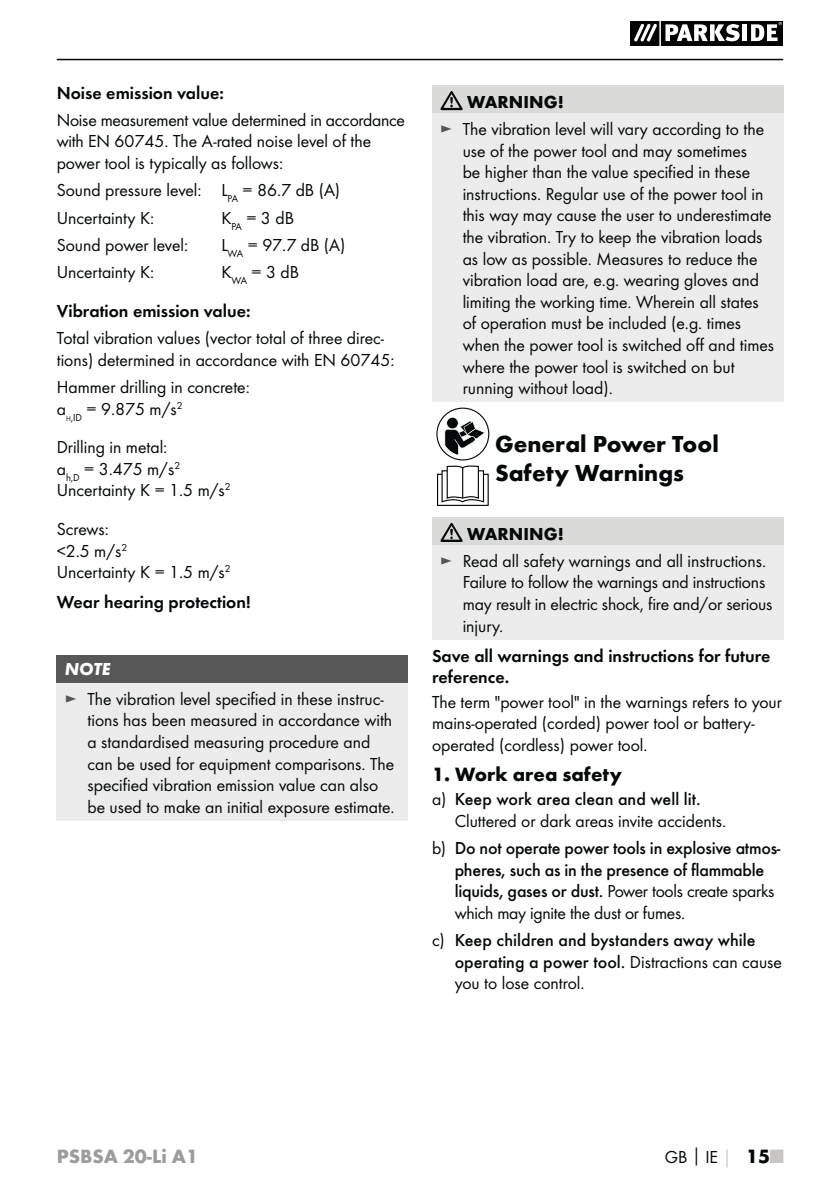
<style>
.page{position:relative;width:840px;height:1191px;background:#fff}
.page>*{position:absolute;margin:0;border:0;box-sizing:border-box;transform-origin:0 0}
.t1{font:700 24px/28.8px "Futura";color:#040809}
.t2{font:700 20px "Futura";color:#040809}
.t3{font:700 20px "Futura";color:#9c9c9c}
.t4{font:18px/21.6px "Futura Boo";color:#040809}
.t5{font:500 18px/21.6px "Futura";letter-spacing:-.01em;color:#040809;text-align:center}
.t6{font:18px/21.6px "Futura Dem";color:#040809}
.t7{font:700 18px "Futura";color:#040809}
.t8{font:italic 700 18px "Futura";color:#fff}
.s1{color:#575757}
.s2{font-family:"Futura Boo";font-weight:400}
.s3{font-family:"Futura";font-weight:500}
.s4{font-family:"Futura";font-weight:700}
.s5{font-family:"Futura";font-weight:700;color:#c7c6c5}
.s6{font-family:"Futura";font-weight:700;font-size:20px}
.s7{font-family:"Futura";font-weight:700;font-size:20px;color:#c7c6c5}
</style>
<div class="page">
<hr style="left:57px;top:59px;width:725px;height:1px;background:#040809">
<svg style="left:630px;top:21px;width:152px;height:24px"></svg>
<div style="left:57px;top:655px;width:351px;height:28px;background:#575757"></div>
<div style="left:57px;top:683px;width:351px;height:138px;background:#edecec"></div>
<div style="left:432px;top:85px;width:350px;height:28px;background:#dadad9"></div>
<div style="left:432px;top:113px;width:350px;height:289px;background:#edecec"></div>
<svg style="left:440px;top:91px;width:22px;height:19px"></svg>
<svg style="left:484px;top:476px;width:1px;height:26px"></svg>
<div style="left:437px;top:474px;width:51px;height:32px;border:1px solid #010202"></div>
<svg style="left:440px;top:465px;width:44px;height:38px"></svg>
<hr style="left:462px;top:468px;width:1px;height:30px;background:#010202">
<svg style="left:436px;top:408px;width:52px;height:52px"></svg>
<div style="left:436px;top:407px;width:53px;height:53px;border:1px solid #040809;border-radius:50%"></div>
<svg style="left:444px;top:417px;width:41px;height:38px"></svg>
<div style="left:432px;top:517px;width:350px;height:28px;background:#dadad9"></div>
<div style="left:432px;top:545px;width:350px;height:94px;background:#edecec"></div>
<svg style="left:440px;top:523px;width:22px;height:19px"></svg>
<p class="t6" style="left:57px;top:83px;width:168px">Noise emission value:</p>
<p class="t4" style="left:57px;top:110px;width:349px">Noise measurement value determined in accordance with EN 60745. The A-rated noise level of the power tool is typically as follows:</p>
<p class="t4" style="left:57px;top:178px;width:285px;line-height:27.2px">Sound pressure level: L<sub>PA</sub> = 86.7 dB (A)<br>Uncertainty K:</p>
<p class="t4" style="left:221px;top:208px;width:74px">K<sub>PA</sub> = 3 dB</p>
<p class="t4" style="left:57px;top:235px;width:133px">Sound power level:</p>
<p class="t4" style="left:221px;top:235px;width:125px">L<sub>WA</sub> = 97.7 dB (A)</p>
<p class="t4" style="left:57px;top:262px;width:99px">Uncertainty K:</p>
<p class="t4" style="left:221px;top:262px;width:79px">K<sub>WA</sub> = 3 dB</p>
<p class="t6" style="left:57px;top:301px;width:195px">Vibration emission value:</p>
<p class="t4" style="left:57px;top:328px;width:339px">Total vibration values (vector total of three direc&shy;tions) determined in accordance with EN 60745:</p>
<p class="t4" style="left:57px;top:377px;width:194px">Hammer drilling in concrete: a<sub>H</sub><sub>,ID</sub> = 9.875 m/s<sup>2</sup></p>
<p class="t4" style="left:57px;top:437px;width:175px">Drilling in metal:<br>a<sub>h,D</sub> = 3.475 m/s<sup>2<br></sup>Uncertainty K = 1.5 m/s<sup>2</sup></p>
<p class="t4" style="left:57px;top:519px;width:175px">Screws:<br>&lt;2.5 m/s<sup>2<br></sup>Uncertainty K = 1.5 m/s<sup>2</sup></p>
<p class="t6" style="left:57px;top:592px;width:195px">Wear hearing protection!</p>
<p class="t8" style="left:65px;top:663px;width:47px">NOTE</p>
<p class="t4" style="left:87px;top:689px;width:308px;text-indent:-23px"><span class="s1">►</span> The vibration level specified in these instruc&shy;tions has been measured in accordance with a standardised measuring procedure and can be used for equipment comparisons. The specified vibration emission value can also be used to make an initial exposure estimate.</p>
<p class="t7" style="left:467px;top:95px;width:98px">WARNING!</p>
<p class="t4" style="left:462px;top:119px;width:313px;text-indent:-23px"><span class="s1">►</span> The vibration level will vary according to the use of the power tool and may sometimes<br>be higher than the value specified in these instructions. Regular use of the power tool in this way may cause the user to underestimate the vibration. Try to keep the vibration loads as low as possible. Measures to reduce the vibration load are, e.g. wearing gloves and limiting the working time. Wherein all states of operation must be included (e.g. times when the power tool is switched off and times where the power tool is switched on but running without load).</p>
<h1 class="t1" style="left:494px;top:431px;width:225px">General Power Tool<br>Safety Warnings</h1>
<p class="t7" style="left:467px;top:526px;width:98px">WARNING!</p>
<p class="t4" style="left:462px;top:551px;width:311px;text-indent:-23px"><span class="s1">►</span> Read all safety warnings and all instructions.<br>Failure to follow the warnings and instructions may result in electric shock, fire and/or serious injury.</p>
<p class="t6" style="left:432px;top:646px;width:340px">Save all warnings and instructions for future reference.</p>
<p class="t4" style="left:432px;top:692px;width:351px">The term "power tool" in the warnings refers to your mains-operated (corded) power tool or battery&shy;operated (cordless) power tool.</p>
<p class="t2" style="left:432px;top:766px;width:191px">1. Work area safety</p>
<p class="t5" style="left:432px;top:789px;width:270px"><span class="s2">a)</span> Keep work area clean and well lit.</p>
<p class="t4" style="left:454px;top:811px;width:273px">Cluttered or dark areas invite accidents.</p>
<p class="t5" style="left:432px;top:838px;width:349px"><span class="s2">b)</span> Do not operate power tools in explosive atmos&shy;pheres, such as in the presence of flammable</p>
<p class="t4" style="left:454px;top:881px;width:321px"><span class="s3">liquids, gases or dust.</span> Power tools create sparks which may ignite the dust or fumes.</p>
<p class="t5" style="left:454px;top:930px;width:328px;text-align:left;text-indent:-23px"><span class="s2">c)</span> Keep children and bystanders away while operating a power tool. <span class="s2">Distractions can cause</span></p>
<p class="t4" style="left:454px;top:973px;width:131px">you to lose control.</p>
<p class="t3" style="left:57px;top:1148px;width:143px">PSBSA 20-Li A1</p>
<p class="t4" style="left:664px;top:1146px;width:120px">GB<span class="s4">│</span>IE<span class="s5">│</span> <span class="s6">15</span><span class="s7">■</span></p>
</div>
